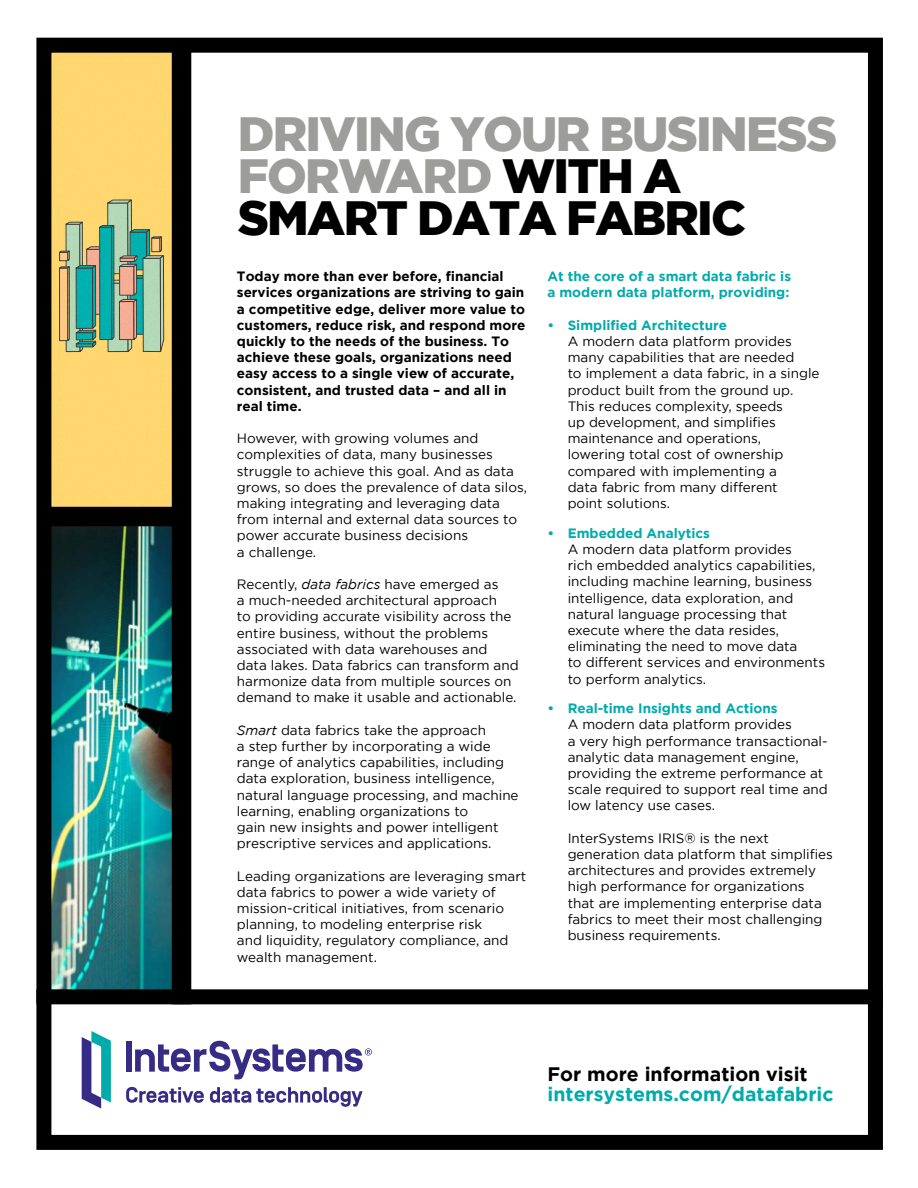
<style>
.page{position:relative;width:918px;height:1188px;background:#fff}
.page>*{position:absolute;margin:0;border:0;box-sizing:border-box;transform-origin:0 0}
.t1{font:900 48px/42px "Gotham";letter-spacing:-.035em;color:#9d9d9c}
.t2{font:700 19.5px "Gotham";color:#00abaa}
.t3{font:700 19.5px "Gotham";color:#000}
.t4{font:13.5px/16.2px "Gotham";color:#000}
.t5{font:700 13.5px/16.2px "Gotham";color:#000}
.t6{font:700 13.5px/16.2px "Gotham";color:#00abaa}
.s1{color:#000}
.s2{font-style:italic}
</style>
<div class="page">
<img style="left:52px;top:54px;width:120px;height:453px">
<img style="left:52px;top:526px;width:120px;height:463px">
<div style="left:36px;top:38px;width:847px;height:1112px;border:15px solid #000"></div>
<div style="left:126px;top:1041px;width:6px;height:31px;background:#362c86"></div>
<svg style="left:135px;top:1041px;width:237px;height:38px"></svg>
<svg style="left:82px;top:1031px;width:29px;height:78px"></svg>
<svg style="left:126px;top:1087px;width:78px;height:16px"></svg>
<svg style="left:210px;top:1087px;width:153px;height:20px"></svg>
<div style="left:36px;top:989px;width:847px;height:15px;background:#000"></div>
<div style="left:45px;top:507px;width:137px;height:19px;background:#000"></div>
<div style="left:172px;top:47px;width:19px;height:957px;background:#000"></div>
<h1 class="t1" style="left:238px;top:111px;width:601px">DRIVING YOUR BUSINESS<br>FORWARD <span class="s1">WITH A<br>SMART DATA FABRIC</span></h1>
<p class="t5" style="left:237px;top:268px;width:290px">Today more than ever before, financial services organizations are striving to gain a competitive edge, deliver more value to customers, reduce risk, and respond more quickly to the needs of the business. To achieve these goals, organizations need easy access to a single view of accurate, consistent, and trusted data – and all in real time.</p>
<p class="t4" style="left:237px;top:430px;width:292px">However, with growing volumes and complexities of data, many businesses struggle to achieve this goal. And as data grows, so does the prevalence of data silos, making integrating and leveraging data from internal and external data sources to power accurate business decisions<br>a challenge.</p>
<p class="t4" style="left:237px;top:576px;width:283px">Recently, <span class="s2">data fabrics</span> have emerged as<br>a much-needed architectural approach<br>to providing accurate visibility across the entire business, without the problems associated with data warehouses and data lakes. Data fabrics can transform and harmonize data from multiple sources on demand to make it usable and actionable.</p>
<p class="t4" style="left:237px;top:722px;width:283px"><span class="s2">Smart</span> data fabrics take the approach<br>a step further by incorporating a wide range of analytics capabilities, including data exploration, business intelligence, natural language processing, and machine learning, enabling organizations to<br>gain new insights and power intelligent prescriptive services and applications.</p>
<p class="t4" style="left:237px;top:868px;width:291px">Leading organizations are leveraging smart data fabrics to power a wide variety of mission-critical initiatives, from scenario planning, to modeling enterprise risk<br>and liquidity, regulatory compliance, and wealth management.</p>
<p class="t6" style="left:547px;top:268px;width:245px">At the core of a smart data fabric is a modern data platform, providing:</p>
<p class="t6" style="left:547px;top:317px;width:181px">• Simplified Architecture</p>
<p class="t4" style="left:568px;top:333px;width:253px">A modern data platform provides many capabilities that are needed<br>to implement a data fabric, in a single product built from the ground up.<br>This reduces complexity, speeds<br>up development, and simplifies maintenance and operations, lowering total cost of ownership compared with implementing a<br>data fabric from many different<br>point solutions.</p>
<p class="t6" style="left:547px;top:524px;width:164px">• Embedded Analytics</p>
<p class="t4" style="left:568px;top:541px;width:259px">A modern data platform provides<br>rich embedded analytics capabilities, including machine learning, business intelligence, data exploration, and natural language processing that execute where the data resides, eliminating the need to move data<br>to different services and environments to perform analytics.</p>
<p class="t6" style="left:547px;top:700px;width:232px">• Real-time Insights and Actions</p>
<p class="t4" style="left:568px;top:716px;width:262px">A modern data platform provides<br>a very high performance transactional&shy;analytic data management engine, providing the extreme performance at scale required to support real time and low latency use cases.</p>
<p class="t4" style="left:568px;top:830px;width:267px">InterSystems IRIS® is the next generation data platform that simplifies architectures and provides extremely high performance for organizations that are implementing enterprise data fabrics to meet their most challenging business requirements.</p>
<h2 class="t3" style="left:548px;top:1063px;width:262px">For more information visit</h2>
<h2 class="t2" style="left:548px;top:1082px;width:288px">intersystems.com/datafabric</h2>
</div>
